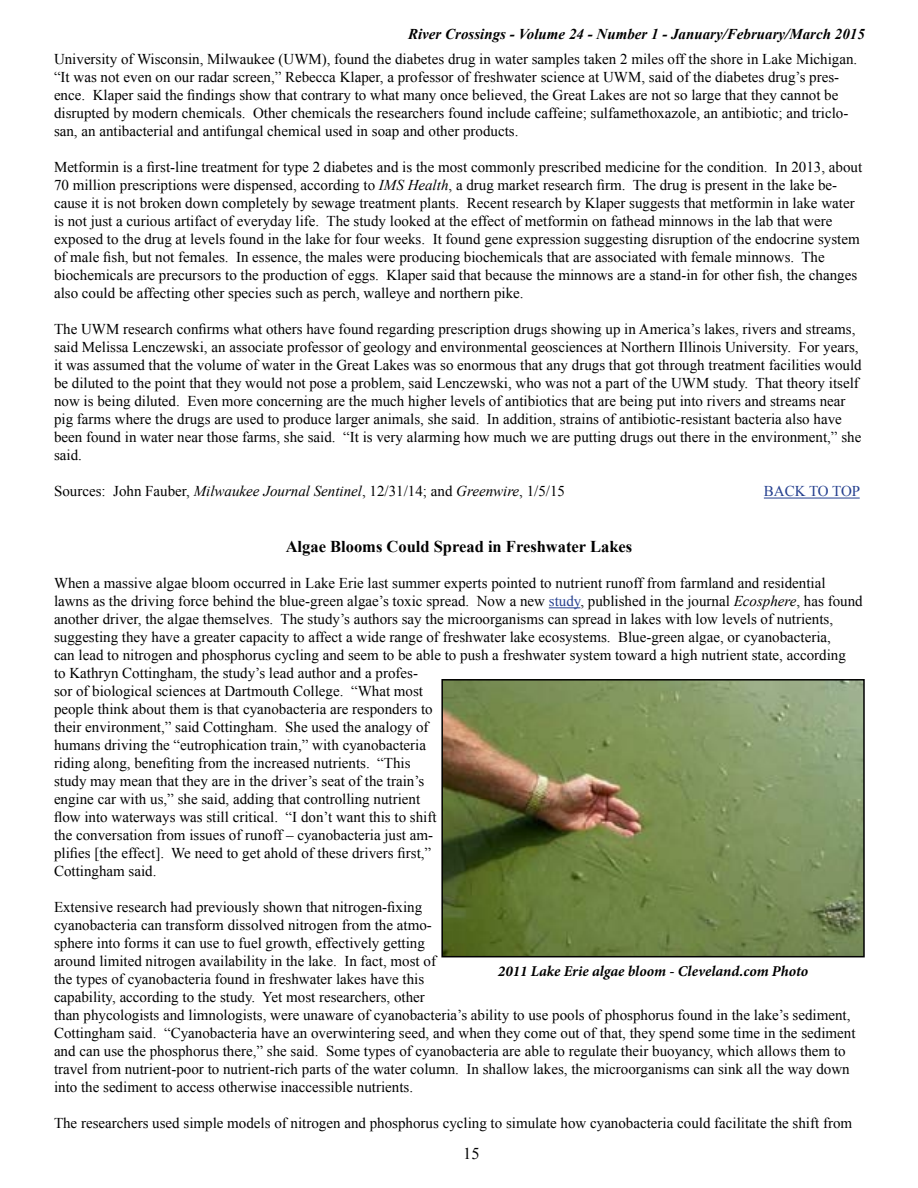
<style>
.page{position:relative;width:918px;height:1188px;background:#fff}
.page>*{position:absolute;margin:0;border:0;box-sizing:border-box;transform-origin:0 0}
.t1{font:700 16.5px "Times New Roman";color:#000}
.t2{font:16.5px "Times New Roman";color:#000}
.t3{font:15px/18px "Times New Roman";color:#000}
.t4{font:italic 700 15px "Times New Roman";color:#000}
.t5{font:italic 700 15px "Minion Pro";letter-spacing:-.005em;color:#000}
.t6{font:15px "Times New Roman";color:#25408f}
.s1{font-style:italic}
.s2{color:#25408f}
</style>
<div class="page">
<hr style="left:764px;top:498px;width:96px;height:1px;background:#25408f">
<hr style="left:549px;top:607px;width:31px;height:1px;background:#25408f">
<img style="left:444px;top:682px;width:418px;height:272px">
<div style="left:441px;top:679px;width:424px;height:278px;border:2px solid #000"></div>
<p class="t4" style="left:408px;top:23px;width:458px">River Crossings - Volume 24 - Number 1 - January/February/March 2015</p>
<p class="t3" style="left:54px;top:50px;width:805px">University of Wisconsin, Milwaukee (UWM), found the diabetes drug in water samples taken 2 miles off the shore in Lake Michigan. “It was not even on our radar screen,” Rebecca Klaper, a professor of freshwater science at UWM, said of the diabetes drug’s pres&shy;ence. Klaper said the findings show that contrary to what many once believed, the Great Lakes are not so large that they cannot be disrupted by modern chemicals. Other chemicals the researchers found include caffeine; sulfamethoxazole, an antibiotic; and triclo&shy;san, an antibacterial and antifungal chemical used in soap and other products.</p>
<p class="t3" style="left:54px;top:158px;width:810px">Metformin is a first-line treatment for type 2 diabetes and is the most commonly prescribed medicine for the condition. In 2013, about 70 million prescriptions were dispensed, according to <span class="s1">IMS Health</span>, a drug market research firm. The drug is present in the lake be&shy;cause it is not broken down completely by sewage treatment plants. Recent research by Klaper suggests that metformin in lake water is not just a curious artifact of everyday life. The study looked at the effect of metformin on fathead minnows in the lab that were exposed to the drug at levels found in the lake for four weeks. It found gene expression suggesting disruption of the endocrine system of male fish, but not females. In essence, the males were producing biochemicals that are associated with female minnows. The biochemicals are precursors to the production of eggs. Klaper said that because the minnows are a stand-in for other fish, the changes also could be affecting other species such as perch, walleye and northern pike.</p>
<p class="t3" style="left:54px;top:320px;width:809px">The UWM research confirms what others have found regarding prescription drugs showing up in America’s lakes, rivers and streams, said Melissa Lenczewski, an associate professor of geology and environmental geosciences at Northern Illinois University. For years, it was assumed that the volume of water in the Great Lakes was so enormous that any drugs that got through treatment facilities would be diluted to the point that they would not pose a problem, said Lenczewski, who was not a part of the UWM study. That theory itself now is being diluted. Even more concerning are the much higher levels of antibiotics that are being put into rivers and streams near pig farms where the drugs are used to produce larger animals, she said. In addition, strains of antibiotic-resistant bacteria also have been found in water near those farms, she said. “It is very alarming how much we are putting drugs out there in the environment,” she said.</p>
<p class="t3" style="left:54px;top:482px;width:513px">Sources: John Fauber, <span class="s1">Milwaukee Journal Sentinel</span>, 12/31/14; and <span class="s1">Greenwire</span>, 1/5/15</p>
<p class="t6" style="left:764px;top:481px;width:98px">BACK TO TOP</p>
<p class="t1" style="left:286px;top:535px;width:348px">Algae Blooms Could Spread in Freshwater Lakes</p>
<p class="t3" style="left:54px;top:574px;width:810px">When a massive algae bloom occurred in Lake Erie last summer experts pointed to nutrient runoff from farmland and residential lawns as the driving force behind the blue-green algae’s toxic spread. Now a new <span class="s2">study</span>, published in the journal <span class="s1">Ecosphere</span>, has found another driver, the algae themselves. The study’s authors say the microorganisms can spread in lakes with low levels of nutrients, suggesting they have a greater capacity to affect a wide range of freshwater lake ecosystems. Blue-green algae, or cyanobacteria,<br>can lead to nitrogen and phosphorus cycling and seem to be able to push a freshwater system toward a high nutrient state, according<br>to Kathryn Cottingham, the study’s lead author and a profes-<br>sor of biological sciences at Dartmouth College. “What most<br>people think about them is that cyanobacteria are responders to<br>their environment,” said Cottingham. She used the analogy of<br>humans driving the “eutrophication train,” with cyanobacteria<br>riding along, benefiting from the increased nutrients. “This<br>study may mean that they are in the driver’s seat of the train’s<br>engine car with us,” she said, adding that controlling nutrient<br>flow into waterways was still critical. “I don’t want this to shift<br>the conversation from issues of runoff – cyanobacteria just am-<br>plifies [the effect]. We need to get ahold of these drivers first,”<br>Cottingham said.</p>
<p class="t3" style="left:54px;top:898px;width:803px">Extensive research had previously shown that nitrogen-fixing<br>cyanobacteria can transform dissolved nitrogen from the atmo-<br>sphere into forms it can use to fuel growth, effectively getting<br>around limited nitrogen availability in the lake. In fact, most of<br>the types of cyanobacteria found in freshwater lakes have this<br>capability, according to the study. Yet most researchers, other<br>than phycologists and limnologists, were unaware of cyanobacteria’s ability to use pools of phosphorus found in the lake’s sediment, Cottingham said. “Cyanobacteria have an overwintering seed, and when they come out of that, they spend some time in the sediment and can use the phosphorus there,” she said. Some types of cyanobacteria are able to regulate their buoyancy, which allows them to travel from nutrient-poor to nutrient-rich parts of the water column. In shallow lakes, the microorganisms can sink all the way down into the sediment to access otherwise inaccessible nutrients.</p>
<p class="t3" style="left:54px;top:1114px;width:800px">The researchers used simple models of nitrogen and phosphorus cycling to simulate how cyanobacteria could facilitate the shift from</p>
<p class="t5" style="left:498px;top:960px;width:312px">2011 Lake Erie algae bloom - Cleveland.com Photo</p>
<p class="t2" style="left:463px;top:1142px;width:18px">15</p>
</div>
